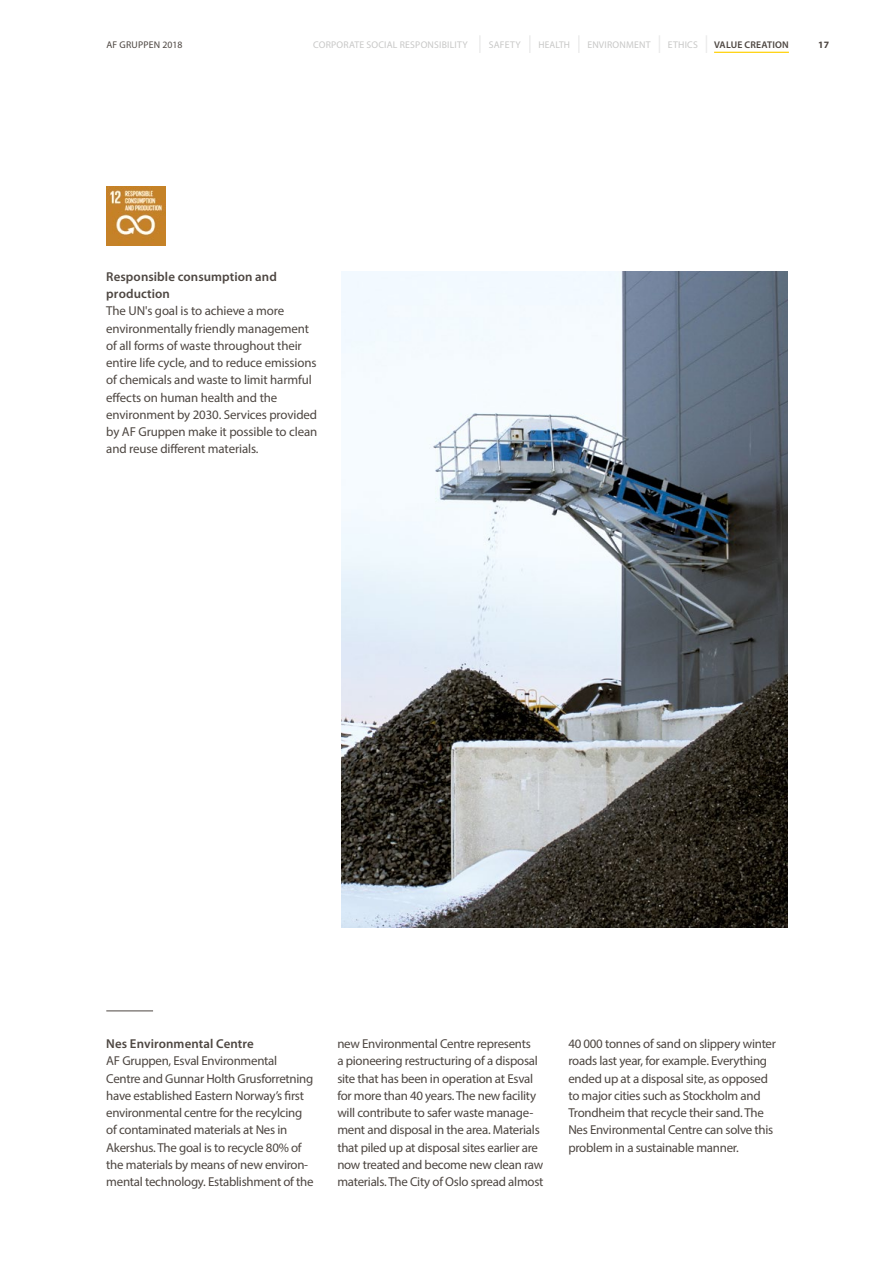
<style>
.page{position:relative;width:893px;height:1263px;background:#fff}
.page>*{position:absolute;margin:0;border:0;box-sizing:border-box;transform-origin:0 0}
.t1{font:12.9px/17.2px "Myriad Pro";letter-spacing:-.02em;color:#4d4641}
.t2{font:600 12.9px/17.2px "Myriad Pro";letter-spacing:.005em;color:#4d4641}
.t3{font:9.75px "Myriad Pro";letter-spacing:.02em;color:#c8c8c7}
.t4{font:9.75px "Myriad Pro";letter-spacing:.02em;color:#4d4641}
.t5{font:600 9.75px "Myriad Pro";letter-spacing:.02em;color:#4d4641}
.t6{font:700 9.75px "Myriad Pro";color:#4d4641}
</style>
<div class="page">
<svg style="left:706px;top:35px;width:1px;height:18px"></svg>
<svg style="left:659px;top:35px;width:1px;height:18px"></svg>
<svg style="left:529px;top:35px;width:2px;height:18px"></svg>
<svg style="left:578px;top:35px;width:2px;height:18px"></svg>
<svg style="left:479px;top:35px;width:2px;height:18px"></svg>
<hr style="left:714px;top:52px;width:75px;height:1px;background:#ffd000">
<hr style="left:106px;top:1011px;width:47px;height:1px;background:#4d4641">
<img style="left:341px;top:271px;width:446px;height:656px">
<img style="left:106px;top:186px;width:60px;height:60px">
<p class="t4" style="left:106px;top:39px;width:77px">AF GRUPPEN 2018</p>
<p class="t3" style="left:313px;top:39px;width:156px">CORPORATE SOCIAL RESPONSIBILITY</p>
<p class="t3" style="left:489px;top:39px;width:33px">SAFETY</p>
<p class="t3" style="left:539px;top:39px;width:33px">HEALTH</p>
<p class="t3" style="left:587px;top:39px;width:65px">ENVIRONMENT</p>
<p class="t3" style="left:668px;top:39px;width:31px">ETHICS</p>
<p class="t5" style="left:714px;top:39px;width:76px">VALUE CREATION</p>
<p class="t6" style="left:818px;top:39px;width:12px">17</p>
<p class="t2" style="left:106px;top:268px;width:172px">Responsible consumption and production</p>
<p class="t1" style="left:106px;top:302px;width:212px">The UN's goal is to achieve a more environmentally friendly management of all forms of waste throughout their entire life cycle, and to reduce emissions of chemicals and waste to limit harmful effects on human health and the environment by 2030. Services provided by AF Gruppen make it possible to clean and reuse different materials.</p>
<p class="t2" style="left:106px;top:1035px;width:149px">Nes Environmental Centre</p>
<p class="t1" style="left:106px;top:1052px;width:209px">AF Gruppen, Esval Environmental Centre and Gunnar Holth Grusforretning have established Eastern Norway’s first environmental centre for the recylcing of contaminated materials at Nes in Akershus. The goal is to recycle 80% of the materials by means of new environ&shy;mental technology. Establishment of the</p>
<p class="t1" style="left:337px;top:1035px;width:208px">new Environmental Centre represents<br>a pioneering restructuring of a disposal site that has been in operation at Esval for more than 40 years. The new facility will contribute to safer waste manage&shy;ment and disposal in the area. Materials that piled up at disposal sites earlier are now treated and become new clean raw materials. The City of Oslo spread almost</p>
<p class="t1" style="left:568px;top:1035px;width:209px">40 000 tonnes of sand on slippery winter roads last year, for example. Everything ended up at a disposal site, as opposed to major cities such as Stockholm and Trondheim that recycle their sand. The Nes Environmental Centre can solve this problem in a sustainable manner.</p>
</div>
